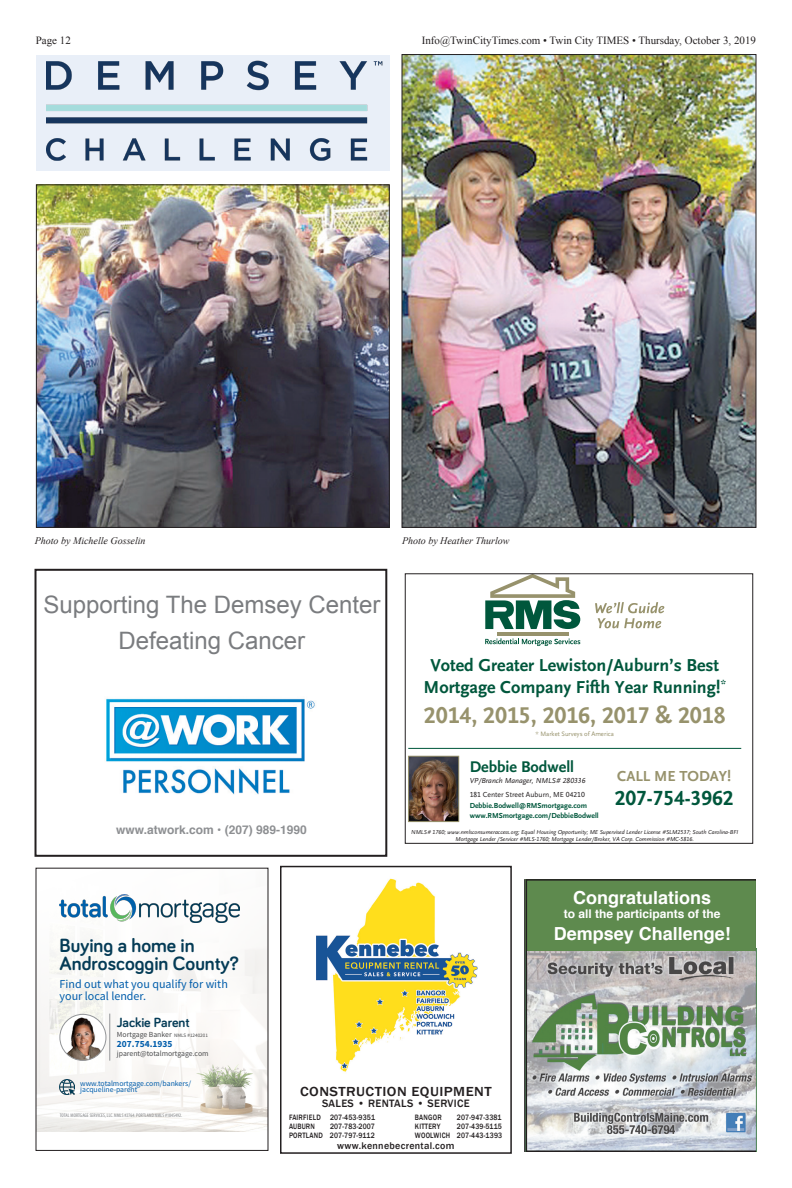
<style>
.page{position:relative;width:792px;height:1188px;background:#fff}
.page>*{position:absolute;margin:0;border:0;box-sizing:border-box;transform-origin:0 0}
.t1{font:24px/36px "Arial";color:#7a7c7f;text-align:center}
.t2{font:23.7px "WFM Scala Sans Bold";color:#97926c}
.t3{font:21.4px "WFM Scala Sans Bold";color:#00573c}
.t4{font:700 19.8px/18px "Bariol";color:#043b56}
.t5{font:18px/21.7px "WFM Scala Sans Bold";color:#00573c;text-align:center}
.t6{font:700 18px "Helvetica";color:#fff}
.t7{font:16.1px "WFM Scala Sans Bold";color:#00573c}
.t8{font:15.1px "WFM Scala Sans Bold";color:#97926c}
.t9{font:700 13.7px "Bariol";color:#043b56}
.t10{font:500 13.5px "Franklin Gothic";letter-spacing:.03em;color:#231f20;scale:1.11 1}
.t11{font:12px/12px "Source Sans Pro";color:#015dab}
.t12{font:700 12px "Helvetica";color:#8d8f92}
.t13{font:700 12px "Helvetica";color:#fff}
.t14{font:11px "Times New Roman";color:#231f20}
.t15{font:500 11px "Franklin Gothic";letter-spacing:.03em;color:#231f20}
.t16{font:italic 10px "Times New Roman";color:#231f20}
.t17{font:500 10px "Franklin Gothic";letter-spacing:.03em;color:#231f20}
.t18{font:700 9.5px "Source Sans Pro";color:#015dab}
.t19{font:500 8px "Franklin Gothic";letter-spacing:.03em;color:#231f20;scale:.85 1}
.t20{font:7.7px "Source Sans Pro";color:#4b4c4d}
.t21{font:7.7px/6.9px "Source Sans Pro";color:#015dab}
.t22{font:7.6px/10.6px "WFM Scala Sans Bold";color:#00573c}
.t23{font:7.6px/14.2px "WFM Scala Sans Regular";color:#231f20}
.t24{font:6.6px "WFM Scala Sans Regular";color:#97926c}
.t25{font:6px/7.2px "WFM Scala Sans Italic";color:#231f20;text-align:center}
.t26{font:condensed 5.2px "Myriad Pro";letter-spacing:.02em;color:#808285}
.s1{font-family:"WFM Scala Sans Italic"}
.s2{font-size:5.2px}
</style>
<div class="page">
<svg style="left:526px;top:879px;width:230px;height:273px;background:#98a996"></svg>
<div style="left:280px;top:866px;width:232px;height:288px;border:2px solid #231f20"></div>
<img style="left:316px;top:878px;width:162px;height:194px">
<img style="left:38px;top:894px;width:228px;height:237px">
<img style="left:60px;top:1016px;width:46px;height:44px">
<div style="left:60px;top:1014px;width:46px;height:47px;border:1px solid #939598;border-radius:50%"></div>
<hr style="left:110px;top:1014px;width:1px;height:47px;background:#939598">
<img style="left:60px;top:895px;width:179px;height:28px">
<img style="left:59px;top:1079px;width:15px;height:15px">
<div style="left:35px;top:569px;width:352px;height:288px;border:2px solid #231f20"></div>
<img style="left:106px;top:698px;width:209px;height:96px">
<img style="left:410px;top:758px;width:47px;height:62px">
<div style="left:408px;top:756px;width:51px;height:66px;border:1px solid #97926c"></div>
<hr style="left:497px;top:632px;width:72px;height:4px;background:#97926c">
<svg style="left:485px;top:575px;width:95px;height:54px"></svg>
<svg style="left:595px;top:602px;width:69px;height:26px"></svg>
<svg style="left:485px;top:638px;width:95px;height:8px"></svg>
<hr style="left:408px;top:748px;width:333px;height:1px;background:#00573c">
<div style="left:405px;top:573px;width:348px;height:271px;border:1px solid #231f20"></div>
<div style="left:36px;top:55px;width:354px;height:115px;background:#e9eff8"></div>
<img style="left:46px;top:60px;width:338px;height:111px">
<img style="left:38px;top:187px;width:350px;height:339px">
<div style="left:36px;top:185px;width:354px;height:343px;border:1px solid #231f20"></div>
<img style="left:404px;top:56px;width:350px;height:470px">
<h3 class="t14" style="left:36px;top:33px;width:37px">Page 12</h3>
<h3 class="t14" style="left:422px;top:33px;width:336px">Info@TwinCityTimes.com • Twin City TIMES • Thursday, October 3, 2019</h3>
<p class="t16" style="left:35px;top:534px;width:112px">Photo by Michelle Gosselin</p>
<p class="t16" style="left:402px;top:534px;width:109px">Photo by Heather Thurlow</p>
<p class="t1" style="left:43px;top:587px;width:339px">Supporting The Demsey Center<br>Defeating Cancer</p>
<p class="t5" style="left:424px;top:655px;width:304px">Voted Greater Lewiston/Auburn’s Best<br>Mortgage Company Fifth Year Running!<sup>*</sup></p>
<p class="t2" style="left:424px;top:702px;width:303px">2014, 2015, 2016, 2017 &amp; 2018</p>
<p class="t24" style="left:535px;top:730px;width:80px">* Market Surveys of America</p>
<p class="t8" style="left:617px;top:768px;width:115px">CALL ME TODAY!</p>
<p class="t3" style="left:615px;top:786px;width:120px">207-754-3962</p>
<p class="t7" style="left:470px;top:758px;width:106px">Debbie Bodwell</p>
<p class="t23" style="left:470px;top:774px;width:117px"><span class="s1">VP/Branch Manager, NMLS# 280336<br></span>181 Center Street Auburn, ME 04210</p>
<p class="t22" style="left:470px;top:800px;width:130px">Debbie.Bodwell@RMSmortgage.com www.RMSmortgage.com/DebbieBodwell</p>
<p class="t12" style="left:116px;top:820px;width:192px">www.atwork.com • (207) 989-1990</p>
<p class="t25" style="left:411px;top:828px;width:329px">NMLS# 1760; www.nmlsconsumeraccess.org; Equal Housing Opportunity; ME Supervised Lender License #SLM2537; South Carolina-BFI<br>Mortgage Lender /Servicer #MLS-1760; Mortgage Lender/Broker, VA Corp. Commission #MC-5816.</p>
<p class="t4" style="left:60px;top:936px;width:181px">Buying a home in<br>Androscoggin County?</p>
<p class="t11" style="left:60px;top:978px;width:170px">Find out what you qualify for with your local lender.</p>
<p class="t9" style="left:117px;top:1013px;width:74px">Jackie Parent</p>
<p class="t20" style="left:117px;top:1029px;width:92px">Mortgage Banker <span class="s2">NMLS #1240201</span></p>
<p class="t18" style="left:117px;top:1038px;width:57px">207.754.1935</p>
<p class="t20" style="left:117px;top:1049px;width:93px">jparent@totalmortgage.com</p>
<p class="t21" style="left:80px;top:1080px;width:112px">www.totalmortgage.com/bankers/ jacqueline-parent</p>
<p class="t26" style="left:60px;top:1112px;width:124px">TOTAL MORTGAGE SERVICES, LLC. NMLS #2764. PORTLAND NMLS #1845492.</p>
<p class="t10" style="left:300px;top:1083px;width:174px">CONSTRUCTION EQUIPMENT</p>
<p class="t15" style="left:322px;top:1096px;width:149px">SALES • RENTALS • SERVICE</p>
<p class="t19" style="left:289px;top:1113px;width:103px">FAIRFIELD 207-453-9351</p>
<p class="t19" style="left:415px;top:1113px;width:33px">BANGOR</p>
<p class="t19" style="left:457px;top:1113px;width:54px">207-947-3381</p>
<p class="t19" style="left:289px;top:1122px;width:32px">AUBURN</p>
<p class="t19" style="left:330px;top:1122px;width:54px">207-783-2007</p>
<p class="t19" style="left:415px;top:1122px;width:31px">KITTERY</p>
<p class="t19" style="left:457px;top:1122px;width:54px">207-439-5115</p>
<p class="t19" style="left:289px;top:1131px;width:102px">PORTLAND 207-797-9112</p>
<p class="t19" style="left:415px;top:1131px;width:104px">WOOLWICH 207-443-1393</p>
<p class="t17" style="left:337px;top:1140px;width:119px">www.kennebecrental.com</p>
<p class="t6" style="left:573px;top:883px;width:140px">Congratulations</p>
<p class="t13" style="left:564px;top:904px;width:158px">to all the participants of the</p>
<p class="t6" style="left:554px;top:919px;width:179px">Dempsey Challenge!</p>
</div>
